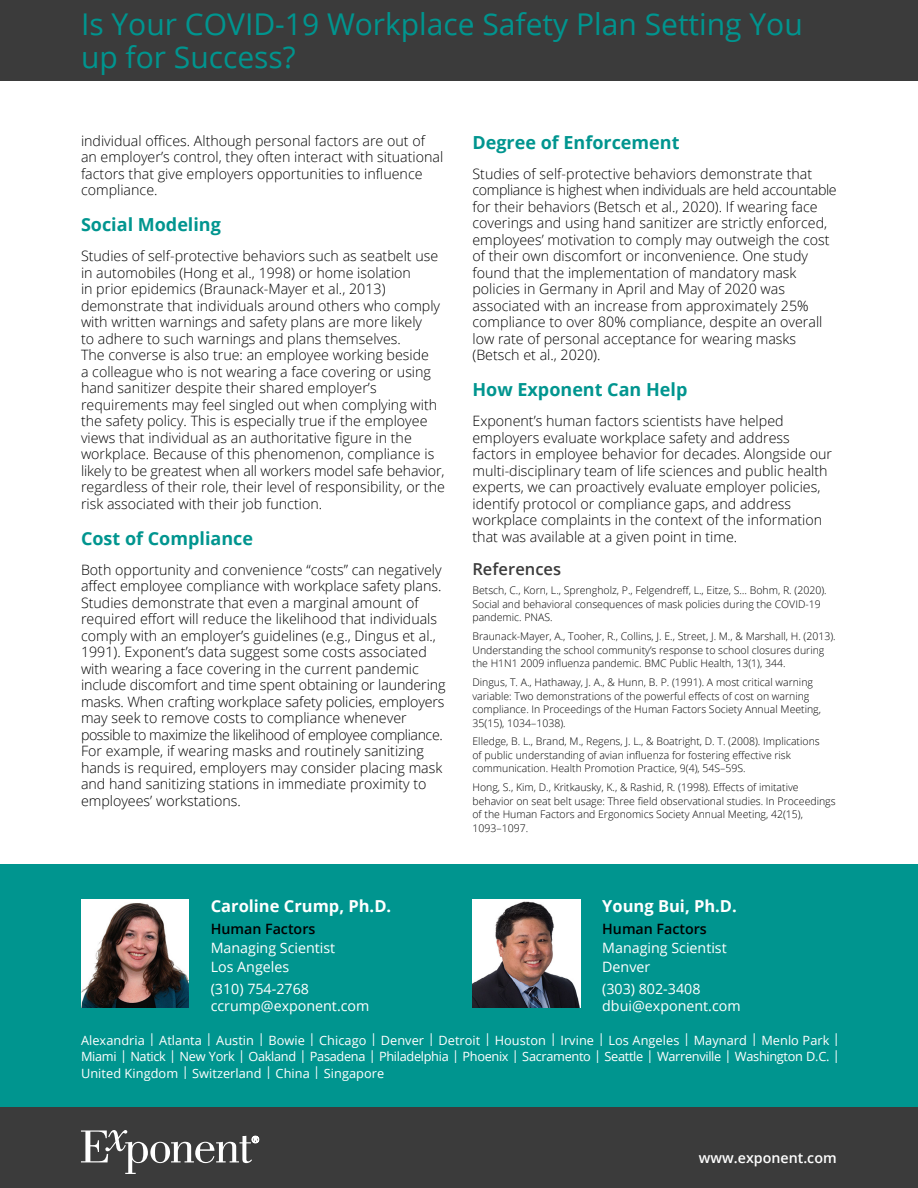
<style>
.page{position:relative;width:918px;height:1188px;background:#fff}
.page>*{position:absolute;margin:0;border:0;box-sizing:border-box;transform-origin:0 0}
.t1{font:30px/33px "Open Sans";color:#00958f}
.t2{font:700 18px "Open Sans";color:#00958f}
.t3{font:700 16.5px "Open Sans";color:#fff}
.t4{font:600 16.5px "Open Sans";letter-spacing:.005em;color:#3b3b3b}
.t5{font:300 14.25px/16.5px "Open Sans";color:#000}
.t6{font:14.25px/19.2px "Open Sans";color:#fff}
.t7{font:600 14.25px "Open Sans";color:#000}
.t8{font:600 14.25px "Open Sans";color:#fff}
.t9{font:12.75px/16.5px "Open Sans";letter-spacing:.005em;color:#fff;text-align:justify}
.t10{font:300 10.5px/13.5px "Open Sans";color:#000}
</style>
<div class="page">
<div style="left:0;top:864px;width:918px;height:274px;background:#00958f"></div>
<img style="left:81px;top:899px;width:108px;height:108px">
<img style="left:472px;top:899px;width:108px;height:108px">
<div style="left:0;top:0;width:918px;height:81px;background:#3b3b3b"></div>
<div style="left:0;top:1107px;width:918px;height:81px;background:#3b3b3b"></div>
<svg style="left:81px;top:1130px;width:178px;height:44px"></svg>
<h1 class="t1" style="left:81px;top:7px;width:723px">Is Your COVID-19 Workplace Safety Plan Setting You up for Success?</h1>
<p class="t5" style="left:81px;top:132px;width:364px">individual offices. Although personal factors are out of an employer’s control, they often interact with situational factors that give employers opportunities to influence compliance.</p>
<p class="t2" style="left:81px;top:212px;width:141px">Social Modeling</p>
<p class="t5" style="left:81px;top:248px;width:366px">Studies of self-protective behaviors such as seatbelt use in automobiles (Hong et al., 1998) or home isolation<br>in prior epidemics (Braunack-Mayer et al., 2013) demonstrate that individuals around others who comply with written warnings and safety plans are more likely<br>to adhere to such warnings and plans themselves.<br>The converse is also true: an employee working beside<br>a colleague who is not wearing a face covering or using hand sanitizer despite their shared employer’s requirements may feel singled out when complying with the safety policy. This is especially true if the employee views that individual as an authoritative figure in the workplace. Because of this phenomenon, compliance is likely to be greatest when all workers model safe behavior, regardless of their role, their level of responsibility, or the risk associated with their job function.</p>
<p class="t2" style="left:81px;top:526px;width:174px">Cost of Compliance</p>
<p class="t5" style="left:81px;top:561px;width:366px">Both opportunity and convenience “costs” can negatively affect employee compliance with workplace safety plans.<br>Studies demonstrate that even a marginal amount of required effort will reduce the likelihood that individuals comply with an employer’s guidelines (e.g., Dingus et al., 1991). Exponent’s data suggest some costs associated with wearing a face covering in the current pandemic include discomfort and time spent obtaining or laundering masks. When crafting workplace safety policies, employers may seek to remove costs to compliance whenever possible to maximize the likelihood of employee compliance.<br>For example, if wearing masks and routinely sanitizing hands is required, employers may consider placing mask and hand sanitizing stations in immediate proximity to employees’ workstations.</p>
<p class="t3" style="left:211px;top:894px;width:182px">Caroline Crump, Ph.D.</p>
<p class="t7" style="left:211px;top:919px;width:106px">Human Factors</p>
<p class="t6" style="left:211px;top:938px;width:126px">Managing Scientist<br>Los Angeles</p>
<p class="t6" style="left:211px;top:980px;width:160px;line-height:16.5px">(310) 754-2768 ccrump@exponent.com</p>
<p class="t2" style="left:472px;top:130px;width:209px">Degree of Enforcement</p>
<p class="t5" style="left:472px;top:165px;width:366px">Studies of self-protective behaviors demonstrate that compliance is highest when individuals are held accountable for their behaviors (Betsch et al., 2020). If wearing face coverings and using hand sanitizer are strictly enforced, employees’ motivation to comply may outweigh the cost of their own discomfort or inconvenience. One study found that the implementation of mandatory mask policies in Germany in April and May of 2020 was associated with an increase from approximately 25% compliance to over 80% compliance, despite an overall low rate of personal acceptance for wearing masks (Betsch et al., 2020).</p>
<p class="t2" style="left:472px;top:377px;width:216px">How Exponent Can Help</p>
<p class="t5" style="left:472px;top:412px;width:361px">Exponent’s human factors scientists have helped employers evaluate workplace safety and address factors in employee behavior for decades. Alongside our multi-disciplinary team of life sciences and public health experts, we can proactively evaluate employer policies, identify protocol or compliance gaps, and address workplace complaints in the context of the information that was available at a given point in time.</p>
<p class="t4" style="left:472px;top:557px;width:90px">References</p>
<p class="t10" style="left:472px;top:583px;width:356px">Betsch, C., Korn, L., Sprengholz, P., Felgendreff, L., Eitze, S… Bohm, R. (2020).<br>Social and behavioral consequences of mask policies during the COVID-19 pandemic. PNAS.</p>
<p class="t10" style="left:472px;top:629px;width:365px">Braunack-Mayer, A., Tooher, R., Collins, J. E., Street, J. M., &amp; Marshall, H. (2013).<br>Understanding the school community’s response to school closures during the H1N1 2009 influenza pandemic. BMC Public Health, 13(1), 344.</p>
<p class="t10" style="left:472px;top:675px;width:350px">Dingus, T. A., Hathaway, J. A., &amp; Hunn, B. P. (1991). A most critical warning variable: Two demonstrations of the powerful effects of cost on warning compliance. In Proceedings of the Human Factors Society Annual Meeting, 35(15), 1034–1038).</p>
<p class="t10" style="left:472px;top:735px;width:349px">Elledge, B. L., Brand, M., Regens, J. L., &amp; Boatright, D. T. (2008). Implications of public understanding of avian influenza for fostering effective risk communication. Health Promotion Practice, 9(4), 54S–59S.</p>
<p class="t10" style="left:472px;top:780px;width:365px">Hong, S., Kim, D., Kritkausky, K., &amp; Rashid, R. (1998). Effects of imitative behavior on seat belt usage: Three field observational studies. In Proceedings of the Human Factors and Ergonomics Society Annual Meeting, 42(15), 1093–1097.</p>
<p class="t3" style="left:602px;top:894px;width:136px">Young Bui, Ph.D.</p>
<p class="t7" style="left:602px;top:919px;width:106px">Human Factors</p>
<p class="t6" style="left:602px;top:938px;width:126px">Managing Scientist<br>Denver</p>
<p class="t6" style="left:602px;top:980px;width:140px;line-height:16.5px">(303) 802-3408 dbui@exponent.com</p>
<p class="t9" style="left:81px;top:1031px;width:760px">Alexandria | Atlanta | Austin | Bowie | Chicago | Denver | Detroit | Houston | Irvine | Los Angeles | Maynard | Menlo Park | Miami | Natick | New York | Oakland | Pasadena | Philadelphia | Phoenix | Sacramento | Seattle | Warrenville | Washington D.C. | United Kingdom | Switzerland | China | Singapore</p>
<p class="t8" style="left:699px;top:1148px;width:139px">www.exponent.com</p>
</div>
